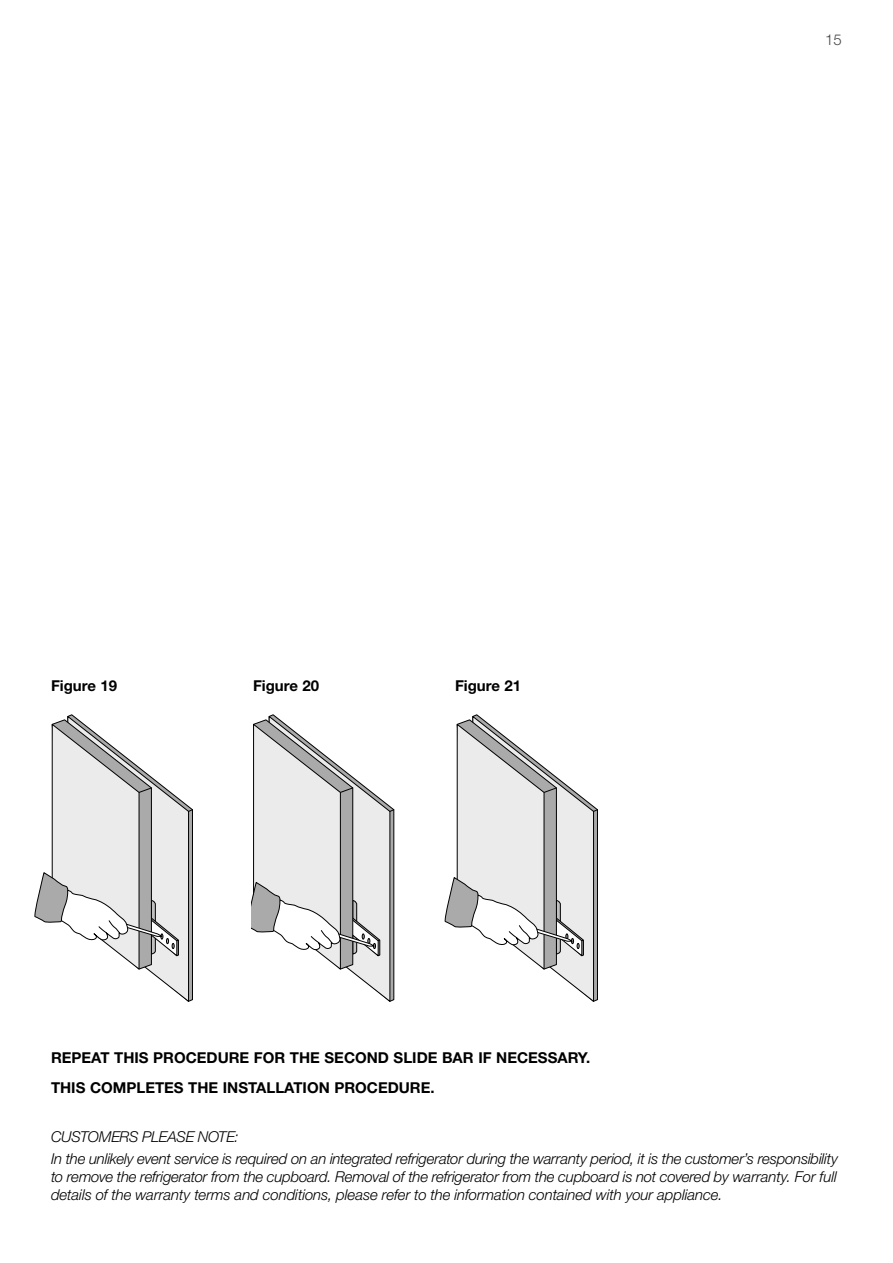
<style>
.page{position:relative;width:893px;height:1263px;background:#fff}
.page>*{position:absolute;margin:0;border:0;box-sizing:border-box;transform-origin:0 0}
.t1{font:italic 300 15px/22.2px "Helvetica Neue LT Std";letter-spacing:-.01em;color:#000}
.t2{font:700 15px/30.8px "Helvetica Neue LT Std";color:#000}
.t3{font:300 15px "Helvetica Neue LT Std";color:#484848}
</style>
<div class="page">
<svg style="left:34px;top:714px;width:159px;height:288px"></svg>
<svg style="left:252px;top:714px;width:143px;height:288px"></svg>
<svg style="left:444px;top:714px;width:154px;height:288px"></svg>
<p class="t2" style="left:51px;top:670px;width:68px">Figure 19</p>
<p class="t2" style="left:253px;top:670px;width:68px">Figure 20</p>
<p class="t2" style="left:455px;top:670px;width:68px">Figure 21</p>
<p class="t3" style="left:825px;top:30px;width:18px">15</p>
<p class="t2" style="left:51px;top:1041px;width:541px">REPEAT THIS PROCEDURE FOR THE SECOND SLIDE BAR IF NECESSARY.<br>THIS COMPLETES THE INSTALLATION PROCEDURE.</p>
<p class="t1" style="left:51px;top:1125px;width:789px">CUSTOMERS PLEASE NOTE:<br>In the unlikely event service is required on an integrated refrigerator during the warranty period, it is the customer’s responsibility</p>
<p class="t1" style="left:51px;top:1168px;width:787px;line-height:18px">to remove the refrigerator from the cupboard. Removal of the refrigerator from the cupboard is not covered by warranty. For full details of the warranty terms and conditions, please refer to the information contained with your appliance.</p>
</div>
